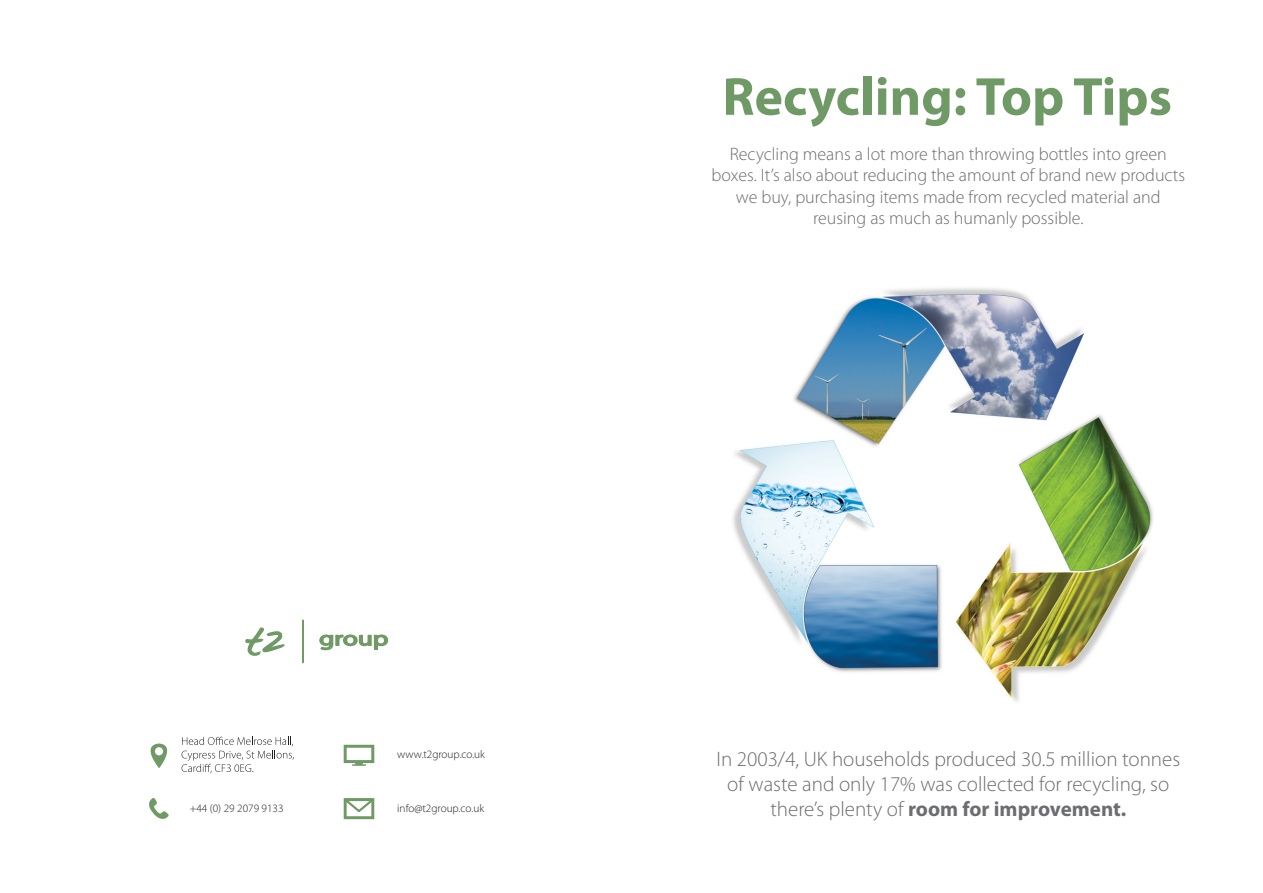
<style>
.page{position:relative;width:1263px;height:893px;background:#fff}
.page>*{position:absolute;margin:0;border:0;box-sizing:border-box;transform-origin:0 0}
.t1{font:700 54px "Myriad Pro";color:#6f9a66}
.t2{font:300 21px/25.2px "Myriad Pro";color:#6c6d70;text-align:center}
.t3{font:20.4px "Myriad Pro";letter-spacing:-.005em;color:#6f9a66;scale:1.33 1}
.t4{font:300 18px/21.6px "Myriad Pro";color:#6c6d70;text-align:center}
.t5{font:300 11.25px "Myriad Pro";color:#231f20}
.s1{font-weight:700}
</style>
<div class="page">
<img style="left:733px;top:288px;width:420px;height:414px">
<svg style="left:319px;top:634px;width:70px;height:17px"></svg>
<svg style="left:245px;top:627px;width:40px;height:29px"></svg>
<hr style="left:302px;top:620px;width:2px;height:42px;background:#6f9a66">
<svg style="left:182px;top:737px;width:112px;height:36px"></svg>
<svg style="left:150px;top:743px;width:18px;height:25px"></svg>
<div style="left:155px;top:747px;width:8px;height:8px;background:#fff;border-radius:50%"></div>
<div style="left:344px;top:745px;width:30px;height:18px;border:3px solid #6f9a66"></div>
<svg style="left:353px;top:762px;width:12px;height:4px"></svg>
<div style="left:344px;top:798px;width:30px;height:21px;border:3px solid #6f9a66"></div>
<svg style="left:343px;top:798px;width:32px;height:16px"></svg>
<svg style="left:149px;top:798px;width:20px;height:21px"></svg>
<p class="t3" style="left:319px;top:626px;width:53px">group</p>
<p class="t5" style="left:190px;top:802px;width:95px">+44 (0) 29 2079 9133</p>
<p class="t5" style="left:397px;top:748px;width:89px">www.t2group.co.uk</p>
<p class="t5" style="left:397px;top:802px;width:88px">info@t2group.co.uk</p>
<p class="t1" style="left:722px;top:61px;width:451px">Recycling: Top Tips</p>
<p class="t4" style="left:711px;top:143px;width:475px">Recycling means a lot more than throwing bottles into green boxes. It’s also about reducing the amount of brand new products we buy, purchasing items made from recycled material and reusing as much as humanly possible.</p>
<p class="t2" style="left:716px;top:746px;width:465px">In 2003/4, UK households produced 30.5 million tonnes of waste and only 17% was collected for recycling, so there’s plenty of <span class="s1">room for improvement.</span></p>
</div>
